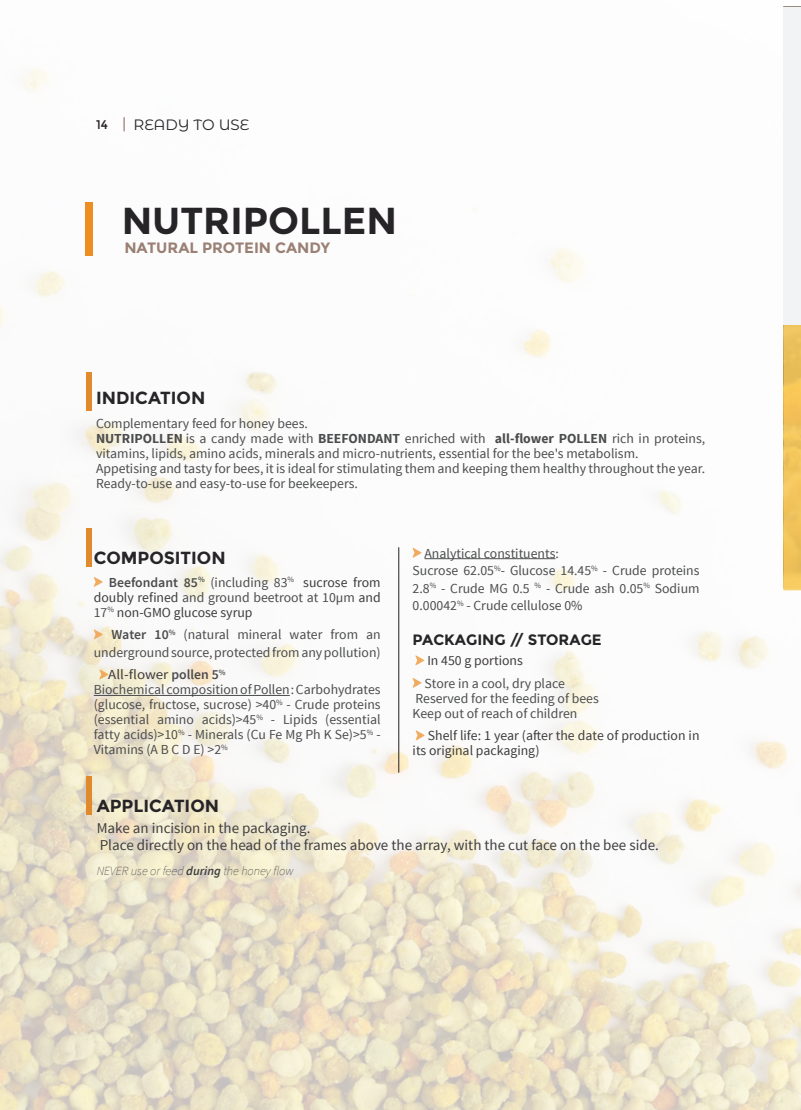
<style>
.page{position:relative;width:801px;height:1110px;background:#fff}
.page>*{position:absolute;margin:0;border:0;box-sizing:border-box;transform-origin:0 0}
.Title_01{font:700 37.5px "Montserrat";color:#262427}
.Text_02_Left{font:700 17.5px "Montserrat";color:#262427}
.Bodytext{font:15px "Source Sans Pro";color:#3e3e3f}
.Title_03_Left{font:700 15px "Montserrat";color:#9a8074}
.Text_02_Left-2{font:700 15px "Montserrat";color:#262427}
.Title_03_center{font:15px "Montserrat Alternates";color:#262427}
.t1{font:13.75px/15px "Source Sans Pro";color:#4b4c4d;text-align:justify}
.t2{font:13.75px/15px "Source Sans Pro";color:#3d3a3c;text-align:justify}
.t3{font:13.75px "Source Sans Pro";color:#3d3a3c;scale:1.09 1}
.Bodytext-2{font:italic 200 12.5px "Source Sans Pro";color:#3e3e3f}
.t4{font:12.5px "Montserrat";color:#231f20}
.s1{font-weight:700}
.s2{font-weight:600;color:#4b4c4d}
.s3{color:#4b4c4d}
.s4{font-weight:600}
</style>
<div class="page">
<img style="left:0;top:6px;width:801px;height:1103px">
<div style="left:86px;top:372px;width:5px;height:39px;background:#e0892d"></div>
<hr style="left:398px;top:547px;width:1px;height:225px;background:#231f20">
<hr style="left:94px;top:695px;width:196px;height:1px;background:#4b4c4d">
<svg style="left:94px;top:576px;width:9px;height:10px"></svg>
<svg style="left:94px;top:629px;width:9px;height:10px"></svg>
<svg style="left:99px;top:669px;width:10px;height:10px"></svg>
<hr style="left:424px;top:558px;width:131px;height:1px;background:#4b4c4d">
<svg style="left:413px;top:547px;width:9px;height:10px"></svg>
<svg style="left:415px;top:655px;width:9px;height:10px"></svg>
<svg style="left:413px;top:677px;width:9px;height:10px"></svg>
<svg style="left:416px;top:730px;width:9px;height:10px"></svg>
<div style="left:86px;top:527px;width:5px;height:39px;background:#e0892d"></div>
<div style="left:86px;top:776px;width:5px;height:38px;background:#e0892d"></div>
<svg style="left:783px;top:325px;width:18px;height:265px;background:#efc25b"></svg>
<div style="left:783px;top:8px;width:18px;height:317px;background:#f2f3f4"></div>
<div style="left:86px;top:202px;width:7px;height:53px;background:#ee8d21"></div>
<svg style="left:123px;top:117px;width:2px;height:14px"></svg>
<p class="t4" style="left:96px;top:117px;width:13px">14</p>
<p class="Title_03_center" style="left:133px;top:114px;width:117px">READY TO USE</p>
<p class="Title_01" style="left:122px;top:198px;width:277px">NUTRIPOLLEN</p>
<p class="Title_03_Left" style="left:124px;top:238px;width:207px">NATURAL PROTEIN CANDY</p>
<p class="Text_02_Left" style="left:96px;top:387px;width:111px">INDICATION</p>
<p class="t1" style="left:96px;top:416px;width:213px">Complementary feed for honey bees.</p>
<p class="t1" style="left:96px;top:431px;width:611px"><span class="s1">NUTRIPOLLEN</span> is a candy made with <span class="s1">BEEFONDANT</span> enriched with <span class="s1">all-flower POLLEN</span> rich in proteins, vitamins, lipids, amino acids, minerals and micro-nutrients, essential for the bee's metabolism.</p>
<p class="t1" style="left:96px;top:461px;width:611px">Appetising and tasty for bees, it is ideal for stimulating them and keeping them healthy throughout the year.</p>
<p class="t1" style="left:96px;top:476px;width:263px">Ready-to-use and easy-to-use for beekeepers.</p>
<p class="Text_02_Left" style="left:94px;top:547px;width:133px">COMPOSITION</p>
<p class="t2" style="left:94px;top:574px;width:288px;text-indent:15px"><span class="s2">Beefondant 85</span><sup>%</sup> <span class="s3">(including 83</span><sup>%</sup> sucrose from doubly refined <span class="s3">and ground beetroot at 10µm</span> and <span class="s3">17</span><sup>%</sup> non-GMO glucose syrup</p>
<p class="t1" style="left:94px;top:626px;width:288px;line-height:17.5px;text-align:right"><span class="s4">Water 10</span><sup>%</sup> (natural mineral water from an underground source, protected from any pollution)</p>
<p class="t3" style="left:108px;top:666px;width:109px">All-flower <span class="s2">pollen 5</span><sup>%</sup></p>
<p class="t1" style="left:94px;top:682px;width:288px">Biochemical composition of Pollen: Carbohydrates (glucose, fructose, sucrose) &gt;40<sup>%</sup> - Crude proteins (essential amino acids)&gt;45<sup>%</sup> - Lipids (essential fatty acids)&gt;10<sup>%</sup> - Minerals (Cu Fe Mg Ph K Se)&gt;5<sup>%</sup> - Vitamins (A B C D E) &gt;2<sup>%</sup></p>
<p class="Text_02_Left" style="left:97px;top:794px;width:124px">APPLICATION</p>
<p class="t1" style="left:424px;top:545px;width:136px">Analytical constituents:</p>
<p class="t1" style="left:413px;top:562px;width:288px;line-height:17.5px">Sucrose 62.05<sup>%</sup>- Glucose 14.45<sup>%</sup> - Crude proteins 2.8<sup>%</sup> - Crude MG 0.5 <sup>%</sup> - Crude ash 0.05<sup>%</sup> Sodium 0.00042<sup>%</sup> - Crude cellulose 0%</p>
<p class="Text_02_Left-2" style="left:413px;top:630px;width:191px">PACKAGING // STORAGE</p>
<p class="t2" style="left:427px;top:653px;width:97px">In 450 g portions</p>
<p class="t1" style="left:424px;top:675px;width:142px">Store in a cool, dry place</p>
<p class="t1" style="left:415px;top:690px;width:185px">Reserved for the feeding of bees</p>
<p class="t1" style="left:413px;top:705px;width:166px">Keep out of reach of children</p>
<p class="t2" style="left:413px;top:728px;width:288px;text-indent:15px">Shelf life: 1 year (after the date of production in its original packaging)</p>
<p class="Bodytext" style="left:97px;top:818px;width:215px">Make an incision in the packaging.</p>
<p class="Bodytext" style="left:100px;top:835px;width:561px">Place directly on the head of the frames above the array, with the cut face on the bee side.</p>
<p class="Bodytext-2" style="left:97px;top:863px;width:199px">NEVER use or feed <span class="s4">during</span> the honey flow</p>
</div>
